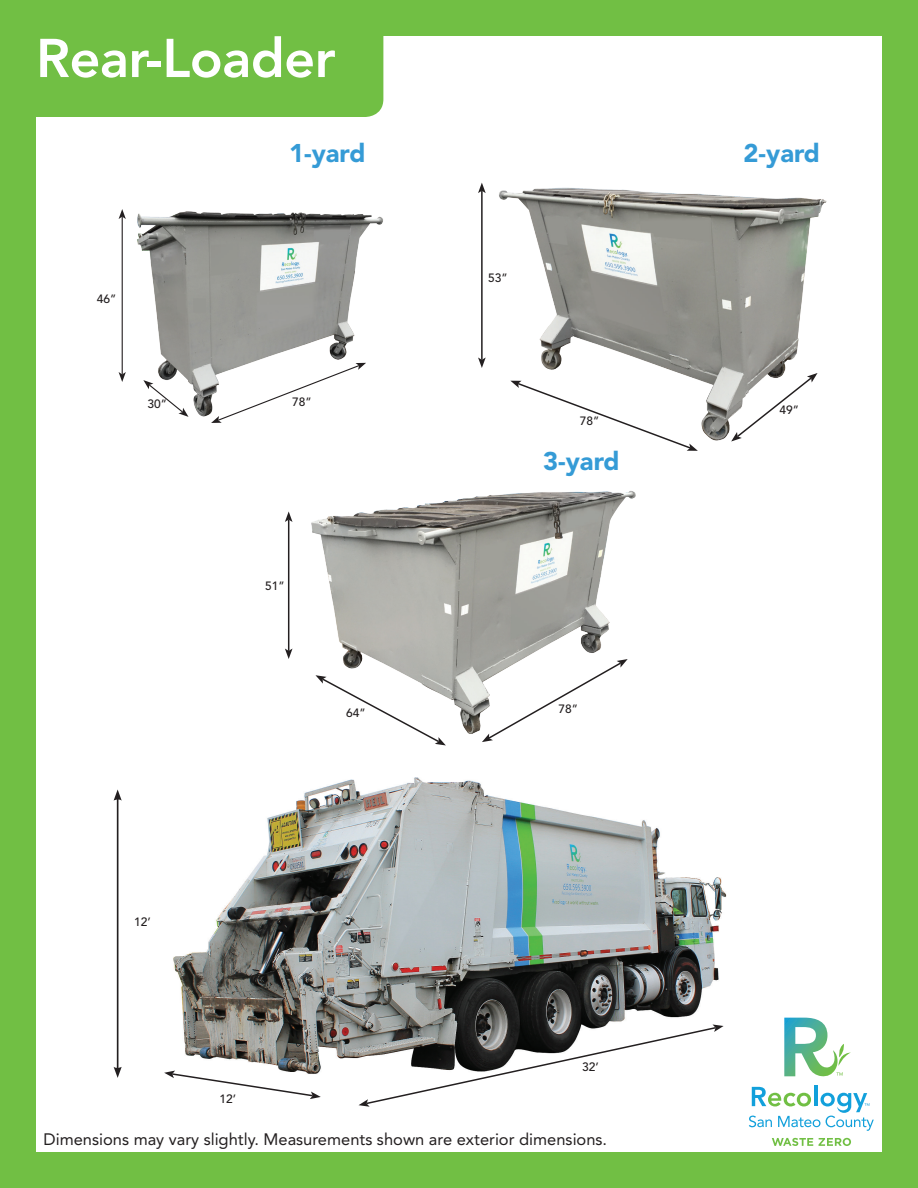
<style>
.page{position:relative;width:918px;height:1188px;background:#71bf44}
.page>*{position:absolute;margin:0;border:0;box-sizing:border-box;transform-origin:0 0}
.t1{font:800 54px "Avenir";letter-spacing:-.01em;color:#fff}
.t2{font:900 25.5px "Avenir";color:#359bd6}
.t3{font:16.5px "Avenir";color:#231f20}
.t4{font:500 12px "Avenir";color:#231f20}
</style>
<div class="page">
<div style="left:36px;top:36px;width:846px;height:1116px;background:#fff"></div>
<div style="left:0;top:0;width:383px;height:117px;background:#71bf44;border-radius:18px"></div>
<hr style="left:814px;top:1086px;width:3px;height:20px;background:#12a0db">
<svg style="left:772px;top:1138px;width:41px;height:8px"></svg>
<svg style="left:819px;top:1138px;width:32px;height:8px"></svg>
<svg style="left:784px;top:1018px;width:67px;height:59px"></svg>
<svg style="left:749px;top:1087px;width:125px;height:44px"></svg>
<img style="left:121px;top:211px;width:262px;height:206px">
<img style="left:481px;top:182px;width:346px;height:259px">
<img style="left:292px;top:491px;width:344px;height:243px">
<hr style="left:122px;top:217px;width:1px;height:157px;background:#231f20">
<svg style="left:119px;top:209px;width:7px;height:10px"></svg>
<svg style="left:119px;top:372px;width:7px;height:10px"></svg>
<svg style="left:211px;top:363px;width:155px;height:60px"></svg>
<svg style="left:143px;top:380px;width:46px;height:37px"></svg>
<hr style="left:481px;top:191px;width:2px;height:169px;background:#231f20">
<svg style="left:478px;top:183px;width:8px;height:10px"></svg>
<svg style="left:478px;top:357px;width:8px;height:11px"></svg>
<svg style="left:731px;top:373px;width:87px;height:69px"></svg>
<svg style="left:510px;top:381px;width:188px;height:70px"></svg>
<hr style="left:288px;top:520px;width:1px;height:131px;background:#231f20">
<svg style="left:285px;top:511px;width:8px;height:11px"></svg>
<svg style="left:285px;top:649px;width:8px;height:10px"></svg>
<svg style="left:482px;top:659px;width:146px;height:83px"></svg>
<svg style="left:315px;top:675px;width:131px;height:70px"></svg>
<img style="left:173px;top:777px;width:554px;height:294px">
<svg style="left:359px;top:1024px;width:365px;height:83px"></svg>
<div style="left:576px;top:1061px;width:29px;height:12px;background:#fff"></div>
<hr style="left:117px;top:798px;width:1px;height:272px;background:#231f20">
<svg style="left:114px;top:1067px;width:8px;height:11px"></svg>
<svg style="left:114px;top:789px;width:8px;height:12px"></svg>
<svg style="left:164px;top:1071px;width:157px;height:28px"></svg>
<h1 class="t1" style="left:36px;top:26px;width:301px">Rear-Loader</h1>
<h2 class="t2" style="left:289px;top:137px;width:78px">1-yard</h2>
<p class="t4" style="left:97px;top:292px;width:21px">46”</p>
<p class="t4" style="left:148px;top:397px;width:21px">30”</p>
<p class="t4" style="left:292px;top:394px;width:21px">78”</p>
<p class="t4" style="left:265px;top:578px;width:21px">51”</p>
<p class="t4" style="left:346px;top:706px;width:21px">64”</p>
<p class="t4" style="left:134px;top:915px;width:18px">12’</p>
<p class="t4" style="left:220px;top:1092px;width:18px">12’</p>
<p class="t4" style="left:488px;top:271px;width:21px">53”</p>
<p class="t4" style="left:580px;top:414px;width:21px">78”</p>
<h2 class="t2" style="left:543px;top:445px;width:78px">3-yard</h2>
<p class="t4" style="left:559px;top:702px;width:21px">78”</p>
<p class="t4" style="left:582px;top:1060px;width:18px">32’</p>
<p class="t3" style="left:44px;top:1130px;width:565px">Dimensions may vary slightly. Measurements shown are exterior dimensions.</p>
<h2 class="t2" style="left:744px;top:137px;width:78px">2-yard</h2>
<p class="t4" style="left:780px;top:403px;width:21px">49”</p>
</div>
